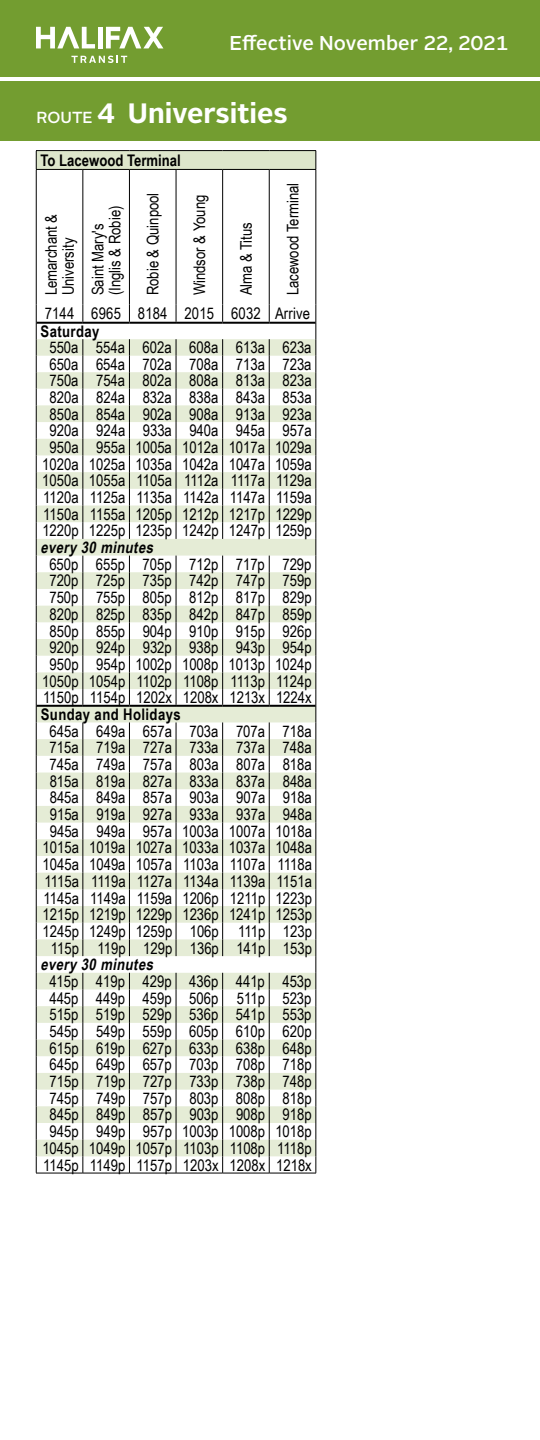
<style>
.page{position:relative;width:540px;height:1440px;background:#fff}
.page>*{position:absolute;margin:0;border:0;box-sizing:border-box;transform-origin:0 0}
.t1{font:700 28px "Alright Sans";color:#fff}
.t2{font:500 20px "Alright Sans";letter-spacing:.005em;color:#fff}
.t3{font:16px/16.6px "Arial Narrow";color:#000;text-align:center}
.t4{font:italic 700 16px "Arial Narrow";color:#000}
.t5{font:700 16px "Arial Narrow";letter-spacing:.025em;color:#000}
.t6{font:700 16px "Arial Narrow";color:#000}
.s1{font-weight:500;font-size:16px}
</style>
<div class="page">
<div style="left:0;top:0;width:540px;height:140px;background:#739d30"></div>
<div style="left:36px;top:151px;width:280px;height:18px;background:#dde6cb"></div>
<svg style="left:37px;top:339px;width:279px;height:817px;fill:#e9efdc"></svg>
<hr style="left:36px;top:150px;width:47px;height:1px;background:#000">
<svg style="left:36px;top:151px;width:1px;height:18px"></svg>
<hr style="left:83px;top:150px;width:46px;height:1px;background:#000">
<hr style="left:129px;top:150px;width:47px;height:1px;background:#000">
<hr style="left:176px;top:150px;width:47px;height:1px;background:#000">
<hr style="left:223px;top:150px;width:46px;height:1px;background:#000">
<hr style="left:269px;top:150px;width:47px;height:1px;background:#000">
<svg style="left:316px;top:151px;width:1px;height:18px"></svg>
<hr style="left:36px;top:169px;width:47px;height:1px;background:#000">
<hr style="left:36px;top:170px;width:1px;height:134px;background:#000">
<hr style="left:83px;top:169px;width:46px;height:1px;background:#000">
<hr style="left:83px;top:170px;width:1px;height:134px;background:#000">
<hr style="left:129px;top:169px;width:47px;height:1px;background:#000">
<hr style="left:129px;top:170px;width:1px;height:134px;background:#000">
<hr style="left:176px;top:169px;width:47px;height:1px;background:#000">
<hr style="left:176px;top:170px;width:1px;height:134px;background:#000">
<hr style="left:223px;top:169px;width:46px;height:1px;background:#000">
<hr style="left:222px;top:170px;width:1px;height:134px;background:#000">
<hr style="left:269px;top:169px;width:47px;height:1px;background:#000">
<hr style="left:269px;top:170px;width:1px;height:134px;background:#000">
<hr style="left:316px;top:170px;width:1px;height:134px;background:#000">
<svg style="left:83px;top:304px;width:1px;height:18px"></svg>
<svg style="left:129px;top:304px;width:1px;height:18px"></svg>
<svg style="left:176px;top:304px;width:1px;height:18px"></svg>
<svg style="left:222px;top:304px;width:1px;height:18px"></svg>
<svg style="left:269px;top:304px;width:1px;height:18px"></svg>
<svg style="left:83px;top:556px;width:1px;height:149px"></svg>
<svg style="left:129px;top:556px;width:1px;height:149px"></svg>
<svg style="left:176px;top:556px;width:1px;height:149px"></svg>
<svg style="left:222px;top:556px;width:1px;height:149px"></svg>
<svg style="left:269px;top:556px;width:1px;height:149px"></svg>
<svg style="left:83px;top:973px;width:1px;height:200px"></svg>
<svg style="left:129px;top:973px;width:1px;height:200px"></svg>
<svg style="left:176px;top:973px;width:1px;height:200px"></svg>
<svg style="left:222px;top:973px;width:1px;height:200px"></svg>
<svg style="left:269px;top:973px;width:1px;height:200px"></svg>
<svg style="left:83px;top:722px;width:1px;height:234px"></svg>
<svg style="left:129px;top:722px;width:1px;height:234px"></svg>
<svg style="left:176px;top:722px;width:1px;height:234px"></svg>
<svg style="left:222px;top:722px;width:1px;height:234px"></svg>
<svg style="left:269px;top:722px;width:1px;height:234px"></svg>
<svg style="left:83px;top:339px;width:1px;height:200px"></svg>
<svg style="left:129px;top:339px;width:1px;height:200px"></svg>
<svg style="left:222px;top:339px;width:1px;height:200px"></svg>
<svg style="left:269px;top:339px;width:1px;height:200px"></svg>
<svg style="left:316px;top:304px;width:1px;height:869px"></svg>
<svg style="left:176px;top:339px;width:1px;height:200px"></svg>
<svg style="left:36px;top:304px;width:1px;height:869px"></svg>
<hr style="left:36px;top:322px;width:47px;height:2px;background:#000">
<hr style="left:83px;top:322px;width:46px;height:2px;background:#000">
<hr style="left:129px;top:322px;width:47px;height:2px;background:#000">
<hr style="left:176px;top:322px;width:47px;height:2px;background:#000">
<hr style="left:223px;top:322px;width:46px;height:2px;background:#000">
<hr style="left:269px;top:322px;width:47px;height:2px;background:#000">
<hr style="left:36px;top:705px;width:47px;height:2px;background:#000">
<hr style="left:83px;top:705px;width:46px;height:2px;background:#000">
<hr style="left:129px;top:705px;width:47px;height:2px;background:#000">
<hr style="left:176px;top:705px;width:47px;height:2px;background:#000">
<hr style="left:223px;top:705px;width:46px;height:2px;background:#000">
<hr style="left:269px;top:705px;width:47px;height:2px;background:#000">
<hr style="left:36px;top:1173px;width:47px;height:1px;background:#000">
<hr style="left:83px;top:1173px;width:46px;height:1px;background:#000">
<hr style="left:129px;top:1173px;width:47px;height:1px;background:#000">
<hr style="left:176px;top:1173px;width:47px;height:1px;background:#000">
<hr style="left:223px;top:1173px;width:46px;height:1px;background:#000">
<hr style="left:269px;top:1173px;width:47px;height:1px;background:#000">
<div style="left:98px;top:27px;width:5px;height:21px;background:#fff"></div>
<svg style="left:106px;top:27px;width:57px;height:21px"></svg>
<svg style="left:36px;top:27px;width:59px;height:21px"></svg>
<svg style="left:71px;top:56px;width:56px;height:7px"></svg>
<hr style="left:0;top:78px;width:540px;height:3px;background:#fff">
<p class="t2" style="left:230px;top:29px;width:280px">Effective November 22, 2021</p>
<h1 class="t1" style="left:36px;top:94px;width:253px"><span class="s1">ROUTE</span> 4 Universities</h1>
<p class="t6" style="left:41px;top:148px;width:142px">To Lacewood Terminal</p>
<p class="t3" style="left:284px;top:295px;width:114px;rotate:-90deg">Lacewood Terminal</p>
<p class="t3" style="left:45px;top:305px;width:267px">7144 6965 8184 2015 6032 Arrive</p>
<p class="t5" style="left:41px;top:319px;width:60px">Saturday</p>
<p class="t3" style="left:42px;top:339px;width:271px">550a 554a 602a 608a 613a 623a<br>650a 654a 702a 708a 713a 723a<br>750a 754a 802a 808a 813a 823a<br>820a 824a 832a 838a 843a 853a<br>850a 854a 902a 908a 913a 923a<br>920a 924a 933a 940a 945a 957a<br>950a 955a 1005a 1012a 1017a 1029a<br>1020a 1025a 1035a 1042a 1047a 1059a<br>1050a 1055a 1105a 1112a 1117a 1129a<br>1120a 1125a 1135a 1142a 1147a 1159a<br>1150a 1155a 1205p 1212p 1217p 1229p<br>1220p 1225p 1235p 1242p 1247p 1259p</p>
<p class="t4" style="left:41px;top:535px;width:118px">every 30 minutes</p>
<p class="t3" style="left:42px;top:555px;width:271px">650p 655p 705p 712p 717p 729p<br>720p 725p 735p 742p 747p 759p<br>750p 755p 805p 812p 817p 829p<br>820p 825p 835p 842p 847p 859p<br>850p 855p 904p 910p 915p 926p<br>920p 924p 932p 938p 943p 954p<br>950p 954p 1002p 1008p 1013p 1024p<br>1050p 1054p 1102p 1108p 1113p 1124p<br>1150p 1154p 1202x 1208x 1213x 1224x</p>
<p class="t5" style="left:41px;top:702px;width:141px">Sunday and Holidays</p>
<p class="t3" style="left:42px;top:722px;width:271px">645a 649a 657a 703a 707a 718a<br>715a 719a 727a 733a 737a 748a<br>745a 749a 757a 803a 807a 818a<br>815a 819a 827a 833a 837a 848a<br>845a 849a 857a 903a 907a 918a<br>915a 919a 927a 933a 937a 948a<br>945a 949a 957a 1003a 1007a 1018a<br>1015a 1019a 1027a 1033a 1037a 1048a<br>1045a 1049a 1057a 1103a 1107a 1118a<br>1115a 1119a 1127a 1134a 1139a 1151a<br>1145a 1149a 1159a 1206p 1211p 1223p<br>1215p 1219p 1229p 1236p 1241p 1253p<br>1245p 1249p 1259p 106p 111p 123p<br>115p 119p 129p 136p 141p 153p</p>
<p class="t4" style="left:41px;top:953px;width:118px">every 30 minutes</p>
<p class="t3" style="left:42px;top:972px;width:271px">415p 419p 429p 436p 441p 453p<br>445p 449p 459p 506p 511p 523p<br>515p 519p 529p 536p 541p 553p<br>545p 549p 559p 605p 610p 620p<br>615p 619p 627p 633p 638p 648p<br>645p 649p 657p 703p 708p 718p<br>715p 719p 727p 733p 738p 748p<br>745p 749p 757p 803p 808p 818p<br>845p 849p 857p 903p 908p 918p<br>945p 949p 957p 1003p 1008p 1018p<br>1045p 1049p 1057p 1103p 1108p 1118p<br>1145p 1149p 1157p 1203x 1208x 1218x</p>
<p class="t3" style="left:144px;top:295px;width:104px;rotate:-90deg">Robie &amp; Quinpool</p>
<p class="t3" style="left:191px;top:295px;width:102px;rotate:-90deg">Windsor &amp; Young</p>
<p class="t3" style="left:42px;top:295px;width:83px;text-align:left;rotate:-90deg">Lemarchant &amp;<br>University</p>
<p class="t3" style="left:89px;top:295px;width:91px;text-align:left;rotate:-90deg">Saint Mary's (Inglis &amp; Robie)</p>
<p class="t3" style="left:237px;top:295px;width:74px;rotate:-90deg">Alma &amp; Titus</p>
</div>
